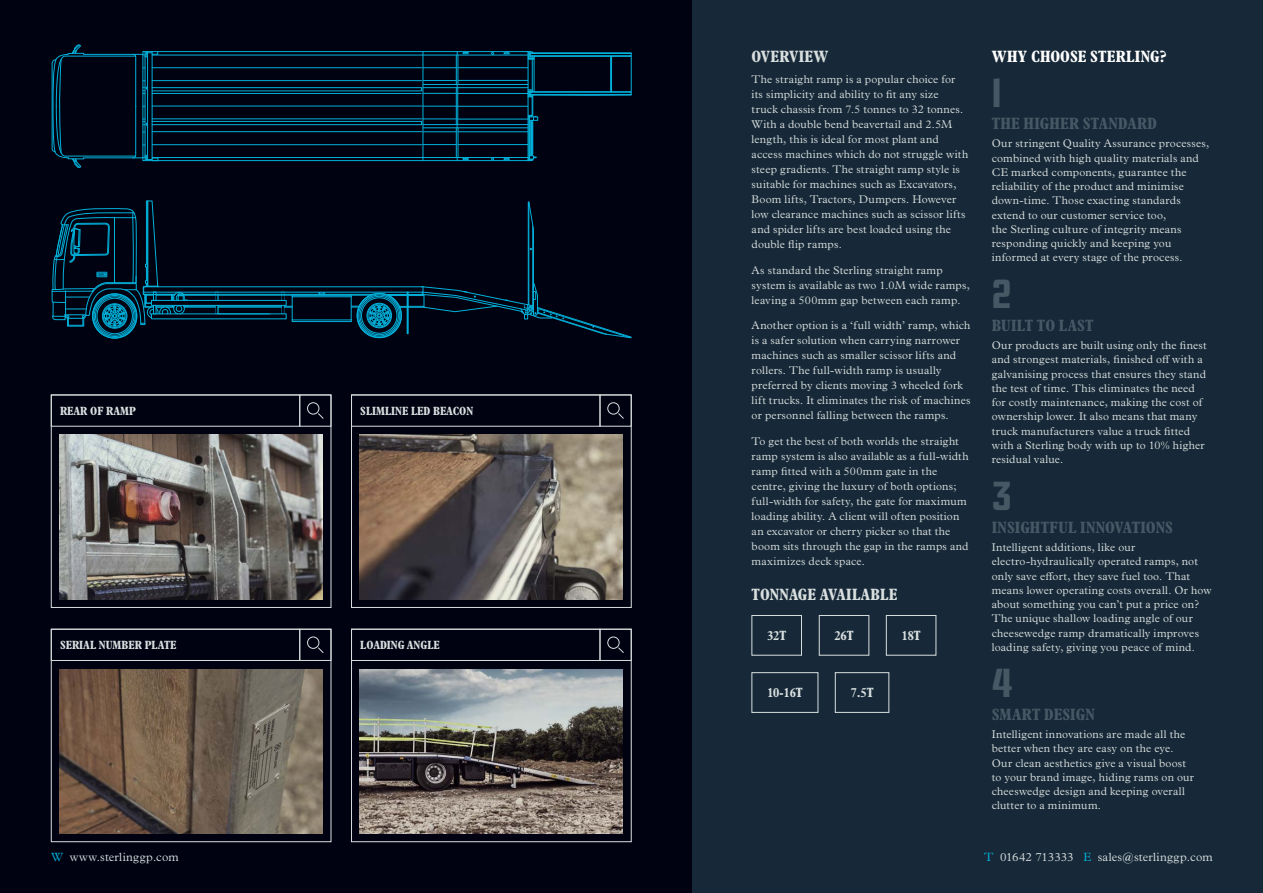
<style>
.page{position:relative;width:1263px;height:893px;background:#fff}
.page>*{position:absolute;margin:0;border:0;box-sizing:border-box;transform-origin:0 0}
.t1{font:700 37.5px "Ramsey Condensed";color:#475865}
.t2{font:700 condensed 16.5px "Plantin MT Pro";letter-spacing:.005em;color:#475865}
.t3{font:700 condensed 16.5px "Plantin MT Pro";letter-spacing:.015em;color:#d9dfdf}
.t4{font:700 condensed 16.5px "Plantin MT Pro";letter-spacing:.015em;color:#fff}
.t5{font:700 condensed 13.5px "Plantin MT Pro";color:#d9dfdf}
.t6{font:700 condensed 12px "Plantin MT Pro";color:#d9dfdf}
.t7{font:300 12px "Plantin MT Pro";letter-spacing:.015em;color:#d9dfdf}
.t8{font:300 11.25px/15px "Plantin MT Pro";letter-spacing:.02em;color:#d9dfdf}
.s1{color:#00b3dc}
</style>
<div class="page">
<div style="left:691px;top:0;width:572px;height:893px;background:#172938"></div>
<div style="left:0;top:0;width:691px;height:893px;background:#000212"></div>
<div style="left:752px;top:615px;width:50px;height:40px;border:1px solid #d9dfdf"></div>
<div style="left:819px;top:615px;width:50px;height:40px;border:1px solid #d9dfdf"></div>
<div style="left:886px;top:615px;width:50px;height:40px;border:1px solid #d9dfdf"></div>
<div style="left:752px;top:672px;width:66px;height:41px;border:1px solid #d9dfdf"></div>
<div style="left:835px;top:672px;width:54px;height:41px;border:1px solid #d9dfdf"></div>
<svg style="left:52px;top:44px;width:579px;height:124px"></svg>
<svg style="left:52px;top:200px;width:579px;height:138px"></svg>
<div style="left:51px;top:395px;width:280px;height:213px;border:1px solid #d9dfdf"></div>
<div style="left:51px;top:629px;width:280px;height:213px;border:1px solid #d9dfdf"></div>
<div style="left:351px;top:395px;width:280px;height:213px;border:1px solid #d9dfdf"></div>
<div style="left:351px;top:629px;width:280px;height:213px;border:1px solid #d9dfdf"></div>
<div style="left:299px;top:395px;width:32px;height:31px;border:1px solid #d9dfdf"></div>
<div style="left:299px;top:629px;width:32px;height:32px;border:1px solid #d9dfdf"></div>
<div style="left:600px;top:629px;width:31px;height:32px;border:1px solid #d9dfdf"></div>
<div style="left:51px;top:629px;width:249px;height:32px;border:1px solid #d9dfdf"></div>
<div style="left:351px;top:629px;width:249px;height:32px;border:1px solid #d9dfdf"></div>
<div style="left:307px;top:402px;width:12px;height:12px;border:1px solid #d9dfdf;border-radius:50%"></div>
<svg style="left:318px;top:413px;width:6px;height:6px"></svg>
<div style="left:307px;top:637px;width:12px;height:12px;border:1px solid #d9dfdf;border-radius:50%"></div>
<div style="left:607px;top:402px;width:12px;height:12px;border:1px solid #d9dfdf;border-radius:50%"></div>
<svg style="left:618px;top:413px;width:6px;height:6px"></svg>
<div style="left:607px;top:637px;width:12px;height:12px;border:1px solid #d9dfdf;border-radius:50%"></div>
<svg style="left:618px;top:647px;width:6px;height:6px"></svg>
<img style="left:60px;top:435px;width:263px;height:164px">
<img style="left:60px;top:669px;width:263px;height:164px">
<img style="left:360px;top:435px;width:263px;height:164px">
<img style="left:360px;top:669px;width:263px;height:164px">
<p class="t6" style="left:60px;top:404px;width:78px">REAR OF RAMP</p>
<p class="t6" style="left:60px;top:638px;width:118px">SERIAL NUMBER PLATE</p>
<p class="t6" style="left:360px;top:404px;width:114px">SLIMLINE LED BEACON</p>
<p class="t6" style="left:360px;top:638px;width:81px">LOADING ANGLE</p>
<p class="t3" style="left:752px;top:47px;width:78px">OVERVIEW</p>
<p class="t8" style="left:752px;top:72px;width:218px">The straight ramp is a popular choice for its simplicity and ability to fit any size<br>truck chassis from 7.5 tonnes to 32 tonnes.<br>With a double bend beavertail and 2.5M length, this is ideal for most plant and access machines which do not struggle with steep gradients. The straight ramp style is suitable for machines such as Excavators, Boom lifts, Tractors, Dumpers. However low clearance machines such as scissor lifts and spider lifts are best loaded using the double flip ramps.</p>
<p class="t8" style="left:752px;top:263px;width:220px">As standard the Sterling straight ramp system is available as two 1.0M wide ramps, leaving a 500mm gap between each ramp.</p>
<p class="t8" style="left:752px;top:318px;width:220px">Another option is a ‘full width’ ramp, which is a safer solution when carrying narrower machines such as smaller scissor lifts and rollers. The full-width ramp is usually preferred by clients moving 3 wheeled fork lift trucks. It eliminates the risk of machines or personnel falling between the ramps.</p>
<p class="t8" style="left:752px;top:434px;width:218px">To get the best of both worlds the straight ramp system is also available as a full-width ramp fitted with a 500mm gate in the centre, giving the luxury of both options; full-width for safety, the gate for maximum loading ability. A client will often position an excavator or cherry picker so that the boom sits through the gap in the ramps and maximizes deck space.</p>
<p class="t3" style="left:752px;top:584px;width:147px">TONNAGE AVAILABLE</p>
<p class="t5" style="left:767px;top:628px;width:21px">32T</p>
<p class="t5" style="left:834px;top:628px;width:21px">26T</p>
<p class="t5" style="left:901px;top:628px;width:21px">18T</p>
<p class="t5" style="left:767px;top:685px;width:37px">10-16T</p>
<p class="t5" style="left:850px;top:685px;width:25px">7.5T</p>
<p class="t4" style="left:992px;top:47px;width:176px">WHY CHOOSE STERLING?</p>
<p class="t1" style="left:992px;top:70px;width:11px">1</p>
<p class="t2" style="left:992px;top:114px;width:167px">THE HIGHER STANDARD</p>
<p class="t8" style="left:992px;top:137px;width:219px;line-height:14.2px">Our stringent Quality Assurance processes, combined with high quality materials and CE marked components, guarantee the reliability of the product and minimise down-time. Those exacting standards extend to our customer service too,<br>the Sterling culture of integrity means responding quickly and keeping you informed at every stage of the process.</p>
<p class="t1" style="left:992px;top:271px;width:21px">2</p>
<p class="t2" style="left:992px;top:315px;width:103px">BUILT TO LAST</p>
<p class="t8" style="left:992px;top:338px;width:216px;line-height:14.2px">Our products are built using only the finest and strongest materials, finished off with a galvanising process that ensures they stand the test of time. This eliminates the need for costly maintenance, making the cost of ownership lower. It also means that many truck manufacturers value a truck fitted with a Sterling body with up to 10% higher residual value.</p>
<p class="t1" style="left:992px;top:472px;width:22px">3</p>
<p class="t2" style="left:992px;top:517px;width:183px">INSIGHTFUL INNOVATIONS</p>
<p class="t8" style="left:992px;top:540px;width:145px">Intelligent additions, like our</p>
<p class="t8" style="left:992px;top:554px;width:221px;line-height:14.2px">electro-hydraulically operated ramps, not only save effort, they save fuel too. That means lower operating costs overall. Or how about something you can’t put a price on?<br>The unique shallow loading angle of our cheesewedge ramp dramatically improves loading safety, giving you peace of mind.</p>
<p class="t1" style="left:992px;top:660px;width:23px">4</p>
<p class="t2" style="left:992px;top:704px;width:105px">SMART DESIGN</p>
<p class="t8" style="left:992px;top:727px;width:204px;line-height:14.2px">Intelligent innovations are made all the better when they are easy on the eye.<br>Our clean aesthetics give a visual boost to your brand image, hiding rams on our cheeswedge design and keeping overall clutter to a minimum.</p>
<p class="t7" style="left:51px;top:850px;width:129px"><span class="s1">W</span> www.sterlinggp.com</p>
<p class="t7" style="left:984px;top:850px;width:230px"><span class="s1">T</span> 01642 713333 <span class="s1">E</span> sales@sterlinggp.com</p>
</div>
